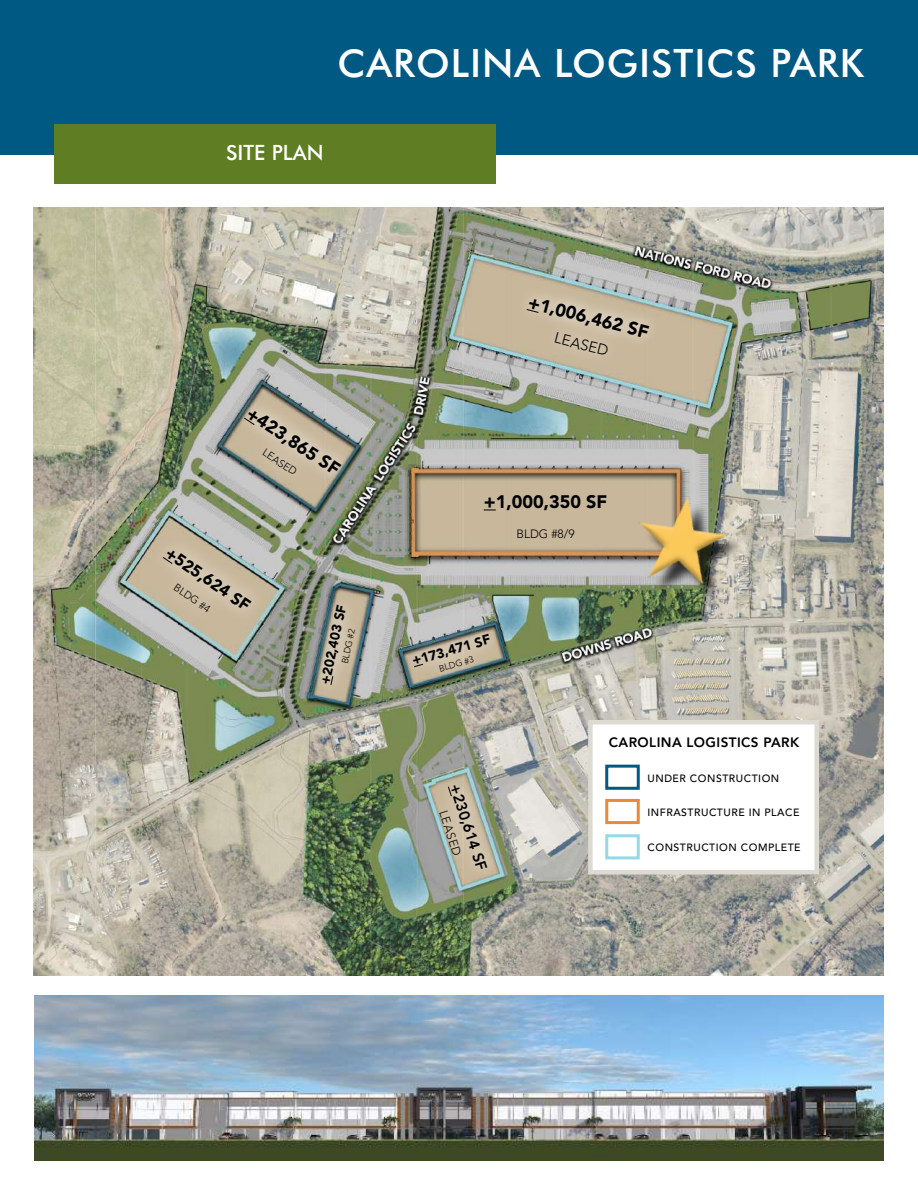
<style>
.page{position:relative;width:918px;height:1188px;background:#fff}
.page>*{position:absolute;margin:0;border:0;box-sizing:border-box;transform-origin:0 0}
.t1{font:39px "Futura Md BT Medium";letter-spacing:.025em;color:#fff}
.t2{font:21px "Futura Md BT Medium";color:#fff}
.t3{font:900 18px "Avenir LT Std";color:#000}
.t4{font:900 16.5px "Avenir LT Std";color:#000}
.t5{font:800 15px "Avenir LT Std";color:#000}
.t6{font:300 15px "Avenir LT Std";color:#000}
.t7{font:800 13.5px "Avenir LT Std";letter-spacing:.03em;color:#000}
.t8{font:900 13.5px "Avenir LT Std";color:#000}
.t9{font:300 12px "Avenir LT Std";color:#000}
.t10{font:500 10.5px "Avenir LT Std";letter-spacing:.05em;color:#000}
.t11{font:300 10.5px "Avenir LT Std";color:#000}
.t12{font:300 9px "Avenir LT Std";color:#000}
</style>
<div class="page">
<div style="left:0;top:0;width:918px;height:154px;background:#005982"></div>
<div style="left:54px;top:125px;width:442px;height:59px;background:#5f7e23"></div>
<img style="left:34px;top:207px;width:849px;height:769px">
<img style="left:304px;top:589px;width:71px;height:112px">
<svg style="left:130px;top:525px;width:143px;height:127px;background:#b9b4a3"></svg>
<img style="left:215px;top:388px;width:145px;height:124px">
<svg style="left:484px;top:510px;width:12px;height:1px"></svg>
<img style="left:397px;top:617px;width:113px;height:77px">
<img style="left:416px;top:768px;width:88px;height:124px">
<img style="left:34px;top:995px;width:850px;height:166px">
<svg style="left:506px;top:279px;width:159px;height:102px;background:#c3baa6"></svg>
<div style="left:644px;top:501px;width:100px;height:101px;background:#000;opacity:.75"></div>
<img style="left:623px;top:485px;width:114px;height:115px">
<div style="left:588px;top:720px;width:231px;height:154px;background:#fff;border:4px solid #dddbd1"></div>
<div style="left:605px;top:765px;width:35px;height:25px;border:3px solid #005981"></div>
<div style="left:605px;top:799px;width:35px;height:25px;border:3px solid #ec8937"></div>
<div style="left:605px;top:834px;width:35px;height:25px;border:3px solid #98d8e5"></div>
<h1 class="t1" style="left:338px;top:40px;width:528px">CAROLINA LOGISTICS PARK</h1>
<h2 class="t2" style="left:226px;top:140px;width:99px">SITE PLAN</h2>
<h3 class="t3" style="left:532px;top:291px;width:125px;rotate:15deg">+1,006,462 SF</h3>
<h3 class="t6" style="left:557px;top:329px;width:57px;rotate:14deg">LEASED</h3>
<h3 class="t3" style="left:254px;top:403px;width:109px;rotate:33deg">+423,865 SF</h3>
<p class="t11" style="left:267px;top:446px;width:40px;rotate:34deg">LEASED</p>
<h3 class="t4" style="left:173px;top:543px;width:100px;rotate:34deg">+525,624 SF</h3>
<p class="t11" style="left:178px;top:581px;width:43px;rotate:34deg">BLDG #4</p>
<p class="t8" style="left:317px;top:682px;width:82px;rotate:-78deg">+202,403 SF</p>
<p class="t12" style="left:340px;top:663px;width:37px;rotate:-78deg">BLDG #2</p>
<h3 class="t3" style="left:484px;top:491px;width:125px">+1,000,350 SF</h3>
<p class="t9" style="left:517px;top:527px;width:60px">BLDG #8/9</p>
<p class="t8" style="left:410px;top:653px;width:82px;rotate:-16deg">+173,471 SF</p>
<p class="t12" style="left:438px;top:664px;width:37px;rotate:-16deg">BLDG #3</p>
<h3 class="t5" style="left:463px;top:782px;width:91px;rotate:72deg">+230,614 SF</h3>
<p class="t9" style="left:450px;top:809px;width:49px;rotate:72deg">LEASED</p>
<p class="t7" style="left:609px;top:735px;width:192px">CAROLINA LOGISTICS PARK</p>
<p class="t10" style="left:648px;top:772px;width:133px">UNDER CONSTRUCTION</p>
<p class="t10" style="left:648px;top:806px;width:153px">INFRASTRUCTURE IN PLACE</p>
<p class="t10" style="left:648px;top:842px;width:155px">CONSTRUCTION COMPLETE</p>
</div>
